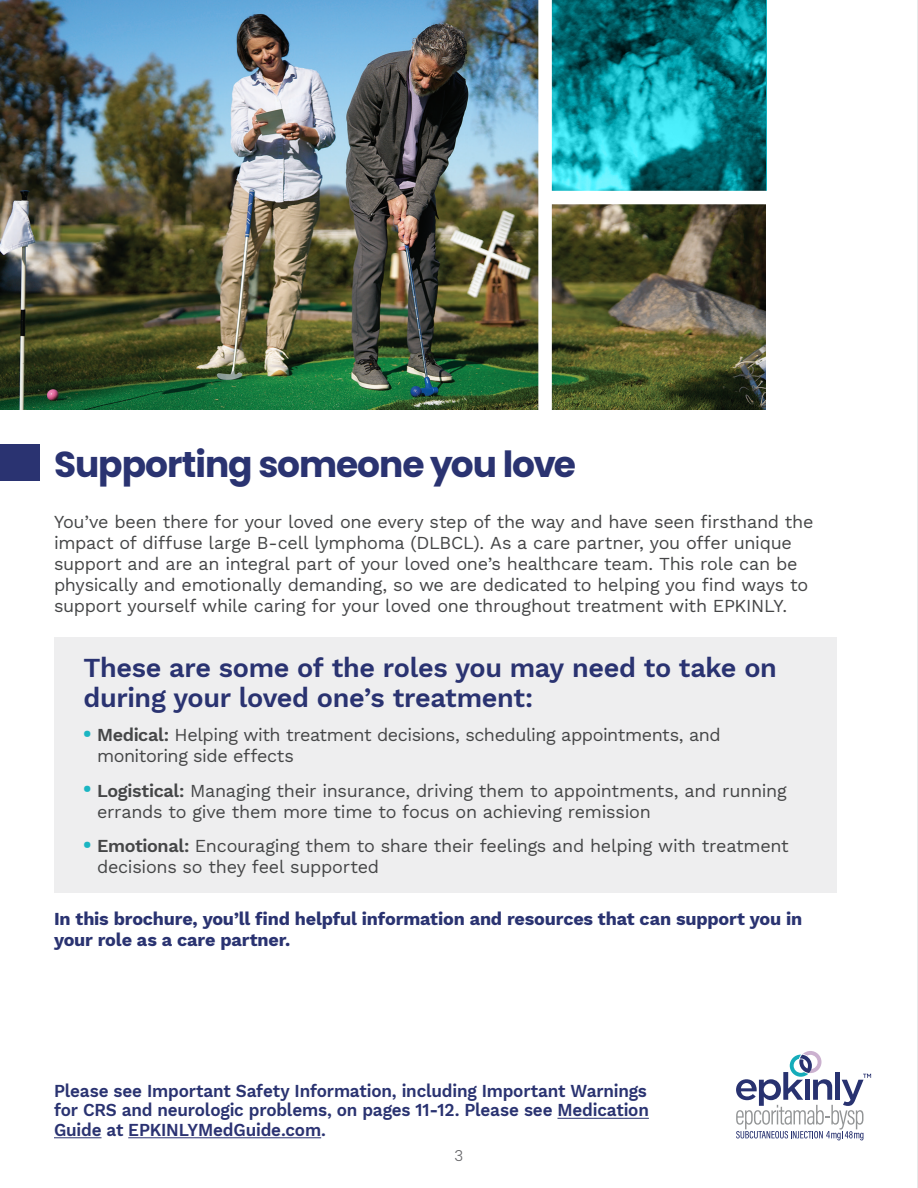
<style>
.page{position:relative;width:918px;height:1188px;background:#fff}
.page>*{position:absolute;margin:0;border:0;box-sizing:border-box;transform-origin:0 0}
.t1{font:700 36px "Poppins";letter-spacing:-.03em;color:#2a3371}
.Body_Copy_New{font:600 27px/30px "Work Sans";letter-spacing:-.015em;color:#2a3371}
.t2{font:18px/21px "Work Sans";letter-spacing:-.015em;color:#454647}
.t3{font:600 18px/19.5px "Work Sans";letter-spacing:-.01em;color:#2a3371;text-align:justify;scale:.95 1}
.t4{font:700 18px/21px "Work Sans";letter-spacing:-.01em;color:#2a3371}
.please_see_line{font:300 15px "Poppins";color:#636366}
.s1{font-weight:900;color:#1ab5c2}
.s2{font-weight:600}
.s3{color:#2b3272}
</style>
<div class="page">
<svg style="left:736px;top:1051px;width:135px;height:89px"></svg>
<hr style="left:557px;top:1118px;width:92px;height:1px;background:#2a3371">
<hr style="left:54px;top:1137px;width:48px;height:1px;background:#2a3371">
<hr style="left:128px;top:1137px;width:193px;height:1px;background:#2b3272">
<hr style="left:917px;top:0;width:1px;height:1188px;background:#d1d2d4">
<div style="left:54px;top:637px;width:783px;height:256px;background:#eeeeef"></div>
<img style="left:0;top:0;width:765px;height:409px">
<svg style="left:552px;top:0;width:214px;height:191px;background:#0e8a93"></svg>
<div style="left:545px;top:191px;width:319px;height:13px;background:#fff"></div>
<div style="left:538px;top:0;width:14px;height:428px;background:#fff"></div>
<div style="left:0;top:445px;width:40px;height:36px;background:#2a3371"></div>
<p class="t1" style="left:54px;top:444px;width:524px">Supporting someone you love</p>
<p class="t2" style="left:54px;top:511px;width:761px">You’ve been there for your loved one every step of the way and have seen firsthand the impact of diffuse large B-cell lymphoma (DLBCL). As a care partner, you offer unique support and are an integral part of your loved one’s healthcare team. This role can be physically and emotionally demanding, so we are dedicated to helping you find ways to support yourself while caring for your loved one throughout treatment with EPKINLY.</p>
<p class="Body_Copy_New" style="left:84px;top:651px;width:695px">These are some of the roles you may need to take on during your loved one’s treatment:</p>
<p class="t2" style="left:97px;top:724px;width:625px;text-indent:-14px"><span class="s1">•</span> <span class="s2">Medical:</span> Helping with treatment decisions, scheduling appointments, and monitoring side effects</p>
<p class="t2" style="left:97px;top:779px;width:691px;text-indent:-14px"><span class="s1">•</span> <span class="s2">Logistical:</span> Managing their insurance, driving them to appointments, and running errands to give them more time to focus on achieving remission</p>
<p class="t2" style="left:97px;top:835px;width:693px;text-indent:-14px"><span class="s1">•</span> <span class="s2">Emotional:</span> Encouraging them to share their feelings and helping with treatment decisions so they feel supported</p>
<p class="t4" style="left:54px;top:907px;width:750px">In this brochure, you’ll find helpful information and resources that can support you in your role as a care partner.</p>
<p class="t3" style="left:54px;top:1080px;width:628px">Please see Important Safety Information, including Important Warnings for CRS and neurologic problems, on pages 11-12. Please see Medication Guide at <span class="s3">EPKINLYMedGuide.com</span>.</p>
<p class="please_see_line" style="left:455px;top:1147px;width:10px">3</p>
</div>
